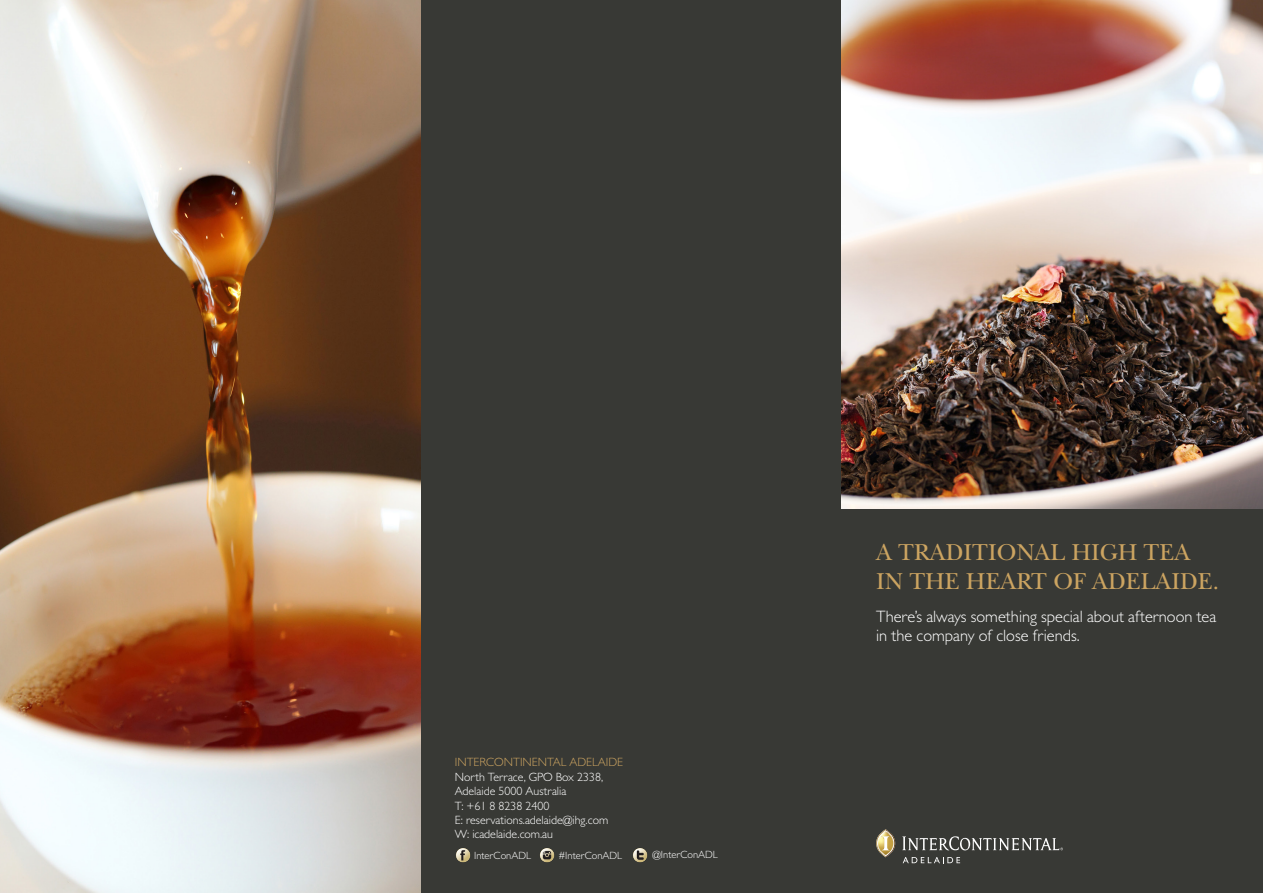
<style>
.page{position:relative;width:1263px;height:893px;background:#383935}
.page>*{position:absolute;margin:0;border:0;box-sizing:border-box;transform-origin:0 0}
.t1{font:24px "New Baskerville";color:#cca461}
.t2{font:300 16.5px/19.8px "Gill Sans MT Pro";color:#fff}
.t3{font:300 12px "Gill Sans MT Pro";color:#fff}
.t4{font:300 12px "Gill Sans MT Pro";color:#cca461}
.t5{font:300 10.5px "Gill Sans MT Pro";color:#fff}
</style>
<div class="page">
<img style="left:0;top:0;width:421px;height:893px">
<svg style="left:876px;top:829px;width:19px;height:28px"></svg>
<svg style="left:902px;top:836px;width:161px;height:14px"></svg>
<svg style="left:903px;top:857px;width:57px;height:6px"></svg>
<img style="left:456px;top:848px;width:15px;height:15px">
<img style="left:540px;top:848px;width:15px;height:15px">
<img style="left:633px;top:848px;width:15px;height:15px">
<img style="left:842px;top:0;width:421px;height:508px">
<p class="t4" style="left:455px;top:755px;width:170px">INTERCONTINENTAL ADELAIDE</p>
<p class="t3" style="left:455px;top:769px;width:150px">North Terrace, GPO Box 2338,</p>
<p class="t3" style="left:455px;top:784px;width:113px">Adelaide 5000 Australia</p>
<p class="t3" style="left:455px;top:798px;width:96px">T: +61 8 8238 2400</p>
<p class="t3" style="left:455px;top:813px;width:155px">E: reservations.adelaide@ihg.com</p>
<p class="t3" style="left:455px;top:827px;width:100px">W: icadelaide.com.au</p>
<p class="t5" style="left:474px;top:849px;width:58px">InterConADL</p>
<p class="t5" style="left:558px;top:849px;width:65px">#InterConADL</p>
<p class="t5" style="left:652px;top:849px;width:67px">@InterConADL</p>
<p class="t1" style="left:876px;top:538px;width:315px">A TRADITIONAL HIGH TEA</p>
<p class="t1" style="left:876px;top:567px;width:344px">IN THE HEART OF ADELAIDE.</p>
<p class="t2" style="left:876px;top:606px;width:342px">There’s always something special about afternoon tea in the company of close friends.</p>
</div>
